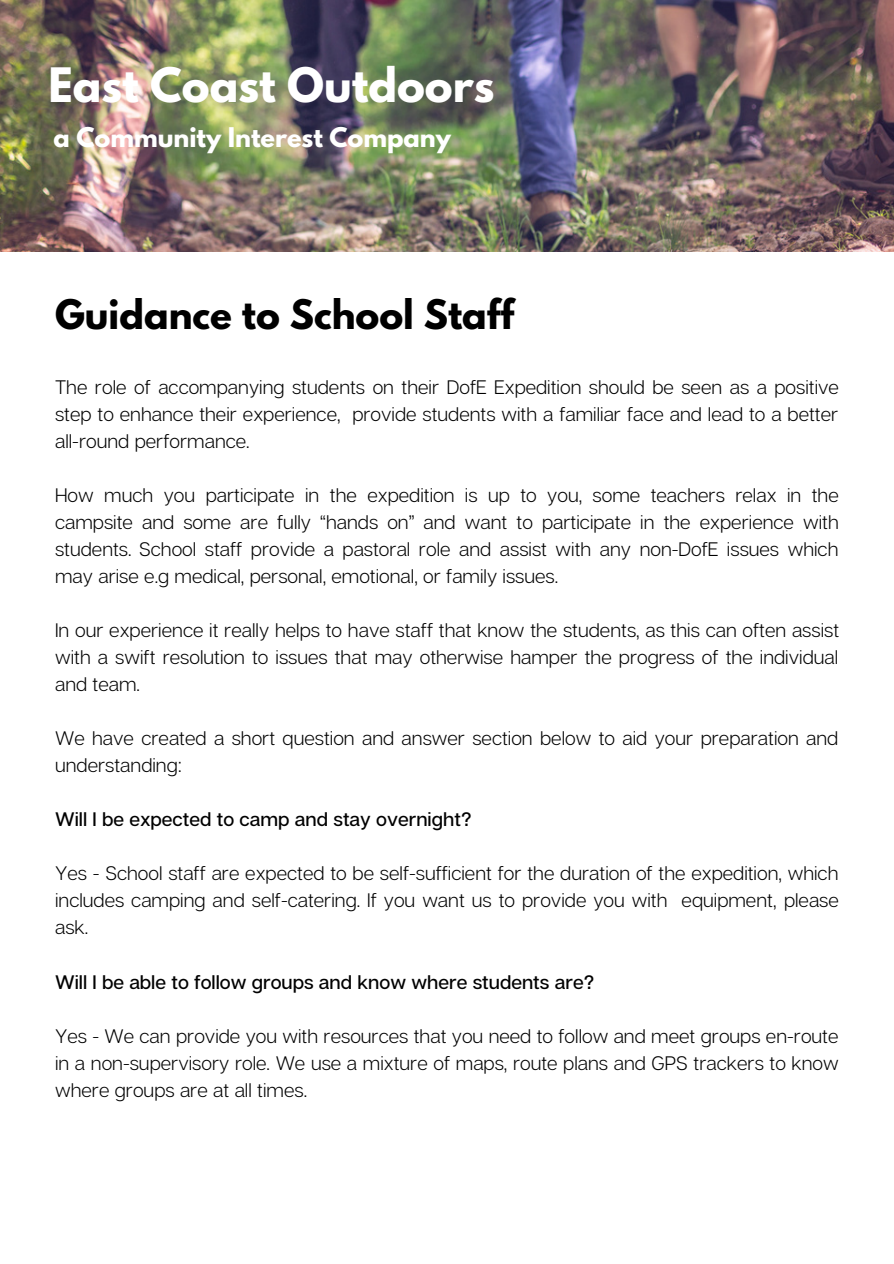
<style>
.page{position:relative;width:894px;height:1264px;background:#fff}
.page>*{position:absolute;margin:0;border:0;box-sizing:border-box;transform-origin:0 0}
.t1{font:700 42px "League Spartan";color:#fff}
.t2{font:700 36px "League Spartan";color:#000}
.t3{font:700 24px "League Spartan";color:#fff}
.t4{font:300 19.5px/27px "Articulat CF";color:#000;text-align:justify}
.t5{font:500 19.5px "Articulat CF";color:#000}
</style>
<div class="page">
<img style="left:0;top:0;width:893px;height:251px">
<p class="t1" style="left:48px;top:64px;width:447px">East Coast Outdoors</p>
<p class="t3" style="left:53px;top:125px;width:399px">a Community Interest Company</p>
<p class="t2" style="left:55px;top:297px;width:460px">Guidance to School Staff</p>
<p class="t4" style="left:55px;top:373px;width:785px">The role of accompanying students on their DofE Expedition should be seen as a positive step to enhance their experience, provide students with a familiar face and lead to a better all-round performance.</p>
<p class="t4" style="left:55px;top:481px;width:785px">How much you participate in the expedition is up to you, some teachers relax in the campsite and some are fully “hands on” and want to participate in the experience with students. School staff provide a pastoral role and assist with any non-DofE issues which may arise e.g medical, personal, emotional, or family issues.</p>
<p class="t4" style="left:55px;top:616px;width:785px">In our experience it really helps to have staff that know the students, as this can often assist with a swift resolution to issues that may otherwise hamper the progress of the individual and team.</p>
<p class="t4" style="left:55px;top:724px;width:784px">We have created a short question and answer section below to aid your preparation and understanding:</p>
<p class="t5" style="left:55px;top:807px;width:418px">Will I be expected to camp and stay overnight?</p>
<p class="t4" style="left:55px;top:859px;width:785px">Yes - School staff are expected to be self-sufficient for the duration of the expedition, which includes camping and self-catering. If you want us to provide you with equipment, please ask.</p>
<p class="t5" style="left:55px;top:969px;width:540px">Will I be able to follow groups and know where students are?</p>
<p class="t4" style="left:55px;top:1021px;width:785px">Yes - We can provide you with resources that you need to follow and meet groups en-route in a non-supervisory role. We use a mixture of maps, route plans and GPS trackers to know where groups are at all times.</p>
</div>
